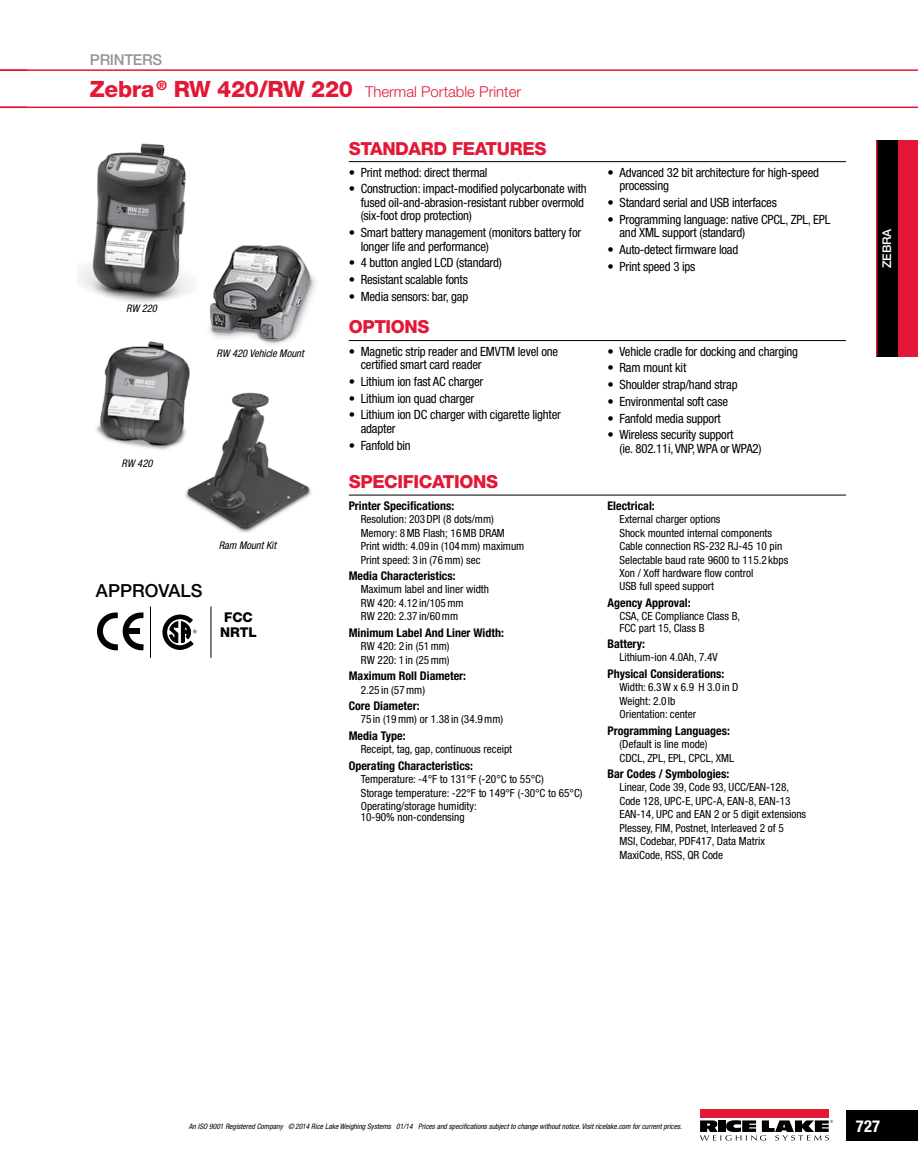
<style>
.page{position:relative;width:918px;height:1175px;background:#fff}
.page>*{position:absolute;margin:0;border:0;box-sizing:border-box;transform-origin:0 0}
.t1{font:800 22.5px "Helvetica Neue LT Std";letter-spacing:-.015em;color:#e31837}
.t2{font:800 18px "Helvetica Neue LT Std";letter-spacing:-.02em;color:#e31837}
.t3{font:500 18px "Helvetica Neue LT Std";color:#000}
.t4{font:700 condensed 16.5px "Helvetica Neue LT Std";color:#fff}
.t5{font:300 15px "Helvetica Neue LT Std";color:#e31837}
.t6{font:500 15px "Helvetica Neue LT Std";letter-spacing:-.02em;color:#939598}
.t7{font:800 13.5px/15px "Helvetica Neue LT Std";color:#000}
.t8{font:condensed 12.75px/13.5px "Helvetica Neue LT Std";letter-spacing:-.015em;color:#000}
.t9{font:700 condensed 12px "Helvetica Neue LT Std";color:#000}
.t10{font:500 12px "Helvetica Neue LT Std";letter-spacing:-.02em;color:#fff}
.t11{font:condensed 11.25px/13.4px "Helvetica Neue LT Std";color:#000}
.t12{font:italic condensed 10.5px "Helvetica Neue LT Std";color:#000}
.t13{font:italic condensed 7.5px "Helvetica Neue LT Std";color:#000}
</style>
<div class="page">
<hr style="left:0;top:69px;width:918px;height:2px;background:#e31837">
<hr style="left:0;top:106px;width:918px;height:2px;background:#e31837">
<div style="left:846px;top:1109px;width:72px;height:31px;background:#000"></div>
<div style="left:700px;top:1109px;width:129px;height:8px;background:#e31837"></div>
<svg style="left:700px;top:1120px;width:133px;height:20px"></svg>
<div style="left:898px;top:140px;width:20px;height:216px;background:#e31837"></div>
<div style="left:877px;top:140px;width:21px;height:216px;background:#000"></div>
<hr style="left:876px;top:140px;width:2px;height:216px;background:#e31837">
<img style="left:185px;top:392px;width:126px;height:141px">
<hr style="left:349px;top:161px;width:497px;height:1px;background:#000">
<hr style="left:349px;top:494px;width:497px;height:1px;background:#000">
<img style="left:78px;top:143px;width:115px;height:160px">
<img style="left:96px;top:341px;width:107px;height:118px">
<img style="left:197px;top:245px;width:119px;height:101px">
<hr style="left:349px;top:340px;width:497px;height:1px;background:#000">
<hr style="left:150px;top:606px;width:1px;height:52px;background:#000">
<hr style="left:211px;top:606px;width:1px;height:52px;background:#000">
<svg style="left:97px;top:612px;width:47px;height:38px"></svg>
<div style="left:128px;top:628px;width:12px;height:6px;background:#000"></div>
<svg style="left:162px;top:614px;width:35px;height:36px"></svg>
<h3 class="t6" style="left:90px;top:50px;width:74px">PRINTERS</h3>
<h1 class="t1" style="left:90px;top:76px;width:265px">ZEBRA <sup>®</sup> RW 420/RW 220</h1>
<h3 class="t5" style="left:365px;top:83px;width:158px">Thermal Portable Printer</h3>
<p class="t12" style="left:126px;top:302px;width:32px">RW 220</p>
<p class="t12" style="left:216px;top:347px;width:89px">RW 420 Vehicle Mount</p>
<p class="t12" style="left:122px;top:457px;width:32px">RW 420</p>
<h2 class="t3" style="left:96px;top:579px;width:85px">APPROVALS</h2>
<p class="t12" style="left:219px;top:539px;width:59px">Ram Mount Kit</p>
<p class="t7" style="left:220px;top:610px;width:38px">FCC<br>NRTL</p>
<h2 class="t2" style="left:349px;top:137px;width:25px">STANDARD</h2>
<h2 class="t2" style="left:452px;top:137px;width:24px">FEATURES</h2>
<p class="t8" style="left:349px;top:165px;width:140px">• Print method: direct thermal</p>
<p class="t8" style="left:361px;top:182px;width:228px;text-indent:-12px">• Construction: impact-modified polycarbonate with fused oil-and-abrasion-resistant rubber overmold (six-foot drop protection)</p>
<p class="t8" style="left:361px;top:226px;width:222px;text-indent:-12px">• Smart battery management (monitors battery for longer life and performance)</p>
<p class="t8" style="left:349px;top:256px;width:155px">• 4 button angled LCD (standard)</p>
<p class="t8" style="left:349px;top:273px;width:121px">• Resistant scalable fonts</p>
<p class="t8" style="left:349px;top:289px;width:121px">• Media sensors: bar, gap</p>
<h2 class="t2" style="left:349px;top:316px;width:26px">OPTIONS</h2>
<p class="t8" style="left:361px;top:344px;width:199px;text-indent:-12px">• Magnetic strip reader and EMVTM level one certified smart card reader</p>
<p class="t8" style="left:349px;top:374px;width:136px">• Lithium ion fast AC charger</p>
<p class="t8" style="left:349px;top:391px;width:127px">• Lithium ion quad charger</p>
<p class="t8" style="left:361px;top:408px;width:202px;text-indent:-12px">• Lithium ion DC charger with cigarette lighter adapter</p>
<p class="t8" style="left:349px;top:438px;width:63px">• Fanfold bin</p>
<h2 class="t2" style="left:349px;top:471px;width:24px">SPECIFICATIONS</h2>
<p class="t9" style="left:349px;top:498px;width:107px">Printer Specifications:</p>
<p class="t11" style="left:361px;top:512px;width:165px">Resolution: 203DPI (8 dots/mm)<br>Memory: 8MB Flash; 16MB DRAM<br>Print width: 4.09 in (104mm) maximum<br>Print speed: 3 in (76mm) sec</p>
<p class="t9" style="left:349px;top:568px;width:109px">Media Characteristics:</p>
<p class="t11" style="left:361px;top:582px;width:130px">Maximum label and liner width<br>RW 420: 4.12 in/105mm<br>RW 220: 2.37 in/60mm</p>
<p class="t9" style="left:349px;top:625px;width:157px">Minimum Label And Liner Width:</p>
<p class="t11" style="left:361px;top:639px;width:90px">RW 420: 2 in (51mm)<br>RW 220: 1 in (25mm)</p>
<p class="t9" style="left:349px;top:668px;width:119px">Maximum Roll Diameter:</p>
<p class="t11" style="left:361px;top:683px;width:66px">2.25 in (57mm)</p>
<p class="t9" style="left:349px;top:698px;width:72px">Core Diameter:</p>
<p class="t11" style="left:361px;top:712px;width:144px">75 in (19mm) or 1.38 in (34.9mm)</p>
<p class="t9" style="left:349px;top:728px;width:58px">Media Type:</p>
<p class="t11" style="left:361px;top:742px;width:153px">Receipt, tag, gap, continuous receipt</p>
<p class="t9" style="left:349px;top:758px;width:126px">Operating Characteristics:</p>
<p class="t11" style="left:361px;top:772px;width:223px">Temperature: -4°F to 131°F (-20°C to 55°C)<br>Storage temperature: -22°F to 149°F (-30°C to 65°C)<br>Operating/storage humidity:</p>
<p class="t11" style="left:361px;top:810px;width:105px">10-90% non-condensing</p>
<p class="t8" style="left:619px;top:165px;width:201px;text-indent:-12px">• Advanced 32 bit architecture for high-speed processing</p>
<p class="t8" style="left:607px;top:195px;width:171px">• Standard serial and USB interfaces</p>
<p class="t8" style="left:619px;top:212px;width:212px;text-indent:-12px">• Programming language: native CPCL, ZPL, EPL and XML support (standard)</p>
<p class="t8" style="left:607px;top:242px;width:132px">• Auto-detect firmware load</p>
<p class="t8" style="left:607px;top:259px;width:89px">• Print speed 3 ips</p>
<p class="t8" style="left:607px;top:344px;width:192px">• Vehicle cradle for docking and charging</p>
<p class="t8" style="left:607px;top:361px;width:80px">• Ram mount kit</p>
<p class="t8" style="left:607px;top:378px;width:132px">• Shoulder strap/hand strap</p>
<p class="t8" style="left:607px;top:394px;width:122px">• Environmental soft case</p>
<p class="t8" style="left:607px;top:411px;width:115px">• Fanfold media support</p>
<p class="t8" style="left:619px;top:428px;width:144px;text-indent:-12px">• Wireless security support<br>(ie. 802.11i, VNP,WPA or WPA2)</p>
<p class="t9" style="left:607px;top:498px;width:49px">Electrical:</p>
<p class="t11" style="left:619px;top:512px;width:170px">External charger options<br>Shock mounted internal components<br>Cable connection RS-232 RJ-45 10 pin<br>Selectable baud rate 9600 to 115.2 kbps<br>Xon / Xoff hardware flow control<br>USB full speed support</p>
<p class="t9" style="left:607px;top:595px;width:85px">Agency Approval:</p>
<p class="t11" style="left:619px;top:610px;width:122px;line-height:11.2px">CSA, CE Compliance Class B,<br>FCC part 15, Class B</p>
<p class="t9" style="left:607px;top:636px;width:39px">Battery:</p>
<p class="t11" style="left:619px;top:650px;width:100px">Lithium-ion 4.0Ah, 7.4V</p>
<p class="t9" style="left:607px;top:666px;width:118px">Physical Considerations:</p>
<p class="t11" style="left:619px;top:680px;width:121px">Width: 6.3W x 6.9 H 3.0 in D<br>Weight: 2.0 lb<br>Orientation: center</p>
<p class="t9" style="left:607px;top:723px;width:124px">Programming Languages:</p>
<p class="t11" style="left:619px;top:737px;width:116px">(Default is line mode)<br>CDCL, ZPL, EPL, CPCL, XML</p>
<p class="t9" style="left:607px;top:766px;width:123px">Bar Codes / Symbologies:</p>
<p class="t11" style="left:619px;top:780px;width:188px">Linear, Code 39, Code 93, UCC/EAN-128, Code 128, UPC-E, UPC-A, EAN-8, EAN-13<br>EAN-14, UPC and EAN 2 or 5 digit extensions Plessey, FIM, Postnet, Interleaved 2 of 5<br>MSI, Codebar, PDF417, Data Matrix MaxiCode, RSS, QR Code</p>
<p class="t10" style="left:880px;top:268px;width:41px;rotate:-90deg">ZEBRA</p>
<p class="t13" style="left:189px;top:1122px;width:495px">An ISO 9001 Registered Company ©2014 Rice Lake Weighing Systems 01/14 Prices and specifications subject to change without notice. Visit ricelake.com for current prices.</p>
<h3 class="t4" style="left:856px;top:1116px;width:26px">727</h3>
</div>
